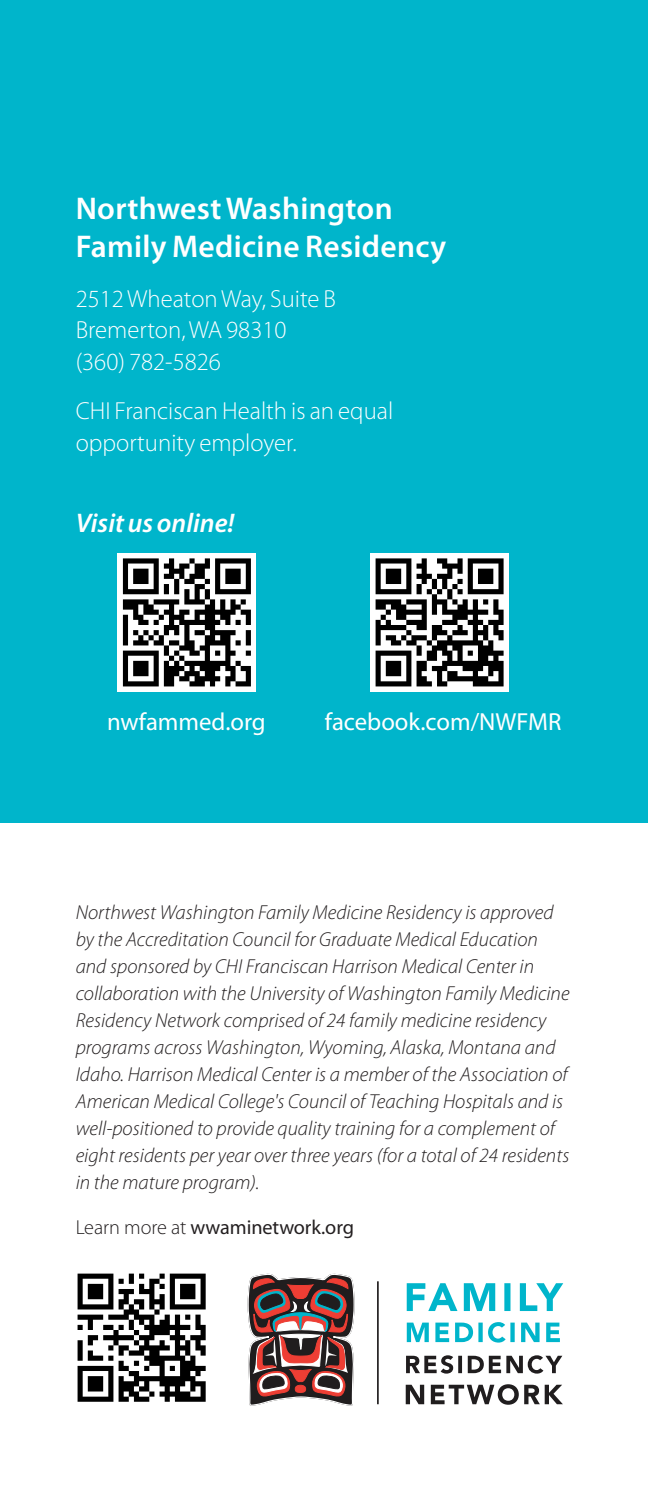
<style>
.page{position:relative;width:648px;height:1499px;background:#fff}
.page>*{position:absolute;margin:0;border:0;box-sizing:border-box;transform-origin:0 0}
.body_copy{font:600 31.5px/38.2px "Myriad Pro";letter-spacing:.01em;color:#fff}
.body_copy-2{font:italic 600 27px "Myriad Pro";color:#fff}
.body_copy-3{font:300 24.75px/31.5px "Myriad Pro";color:#fff}
.body_copy-4{font:24.75px "Myriad Pro";color:#fff}
.t1{font:italic 300 20.25px/27px "Myriad Pro";color:#231f20}
.t2{font:20.25px "Myriad Pro";letter-spacing:-.005em;color:#231f20}
.s1{font-weight:300}
</style>
<div class="page">
<div style="left:0;top:0;width:648px;height:823px;background:#00b5cb"></div>
<svg style="left:78px;top:1273px;width:128px;height:128px"></svg>
<div style="left:370px;top:553px;width:139px;height:138px;background:#fff"></div>
<svg style="left:376px;top:558px;width:128px;height:128px"></svg>
<div style="left:118px;top:553px;width:138px;height:138px;background:#fff"></div>
<svg style="left:123px;top:558px;width:128px;height:128px"></svg>
<svg style="left:247px;top:1273px;width:108px;height:133px"></svg>
<div style="left:295px;top:1385px;width:11px;height:7px;background:#ee3e34;border-radius:50%"></div>
<div style="left:295px;top:1385px;width:11px;height:7px;border:1px solid #ee3e34;border-radius:50%"></div>
<svg style="left:406px;top:1384px;width:157px;height:20px"></svg>
<svg style="left:406px;top:1355px;width:156px;height:18px"></svg>
<svg style="left:407px;top:1322px;width:153px;height:20px"></svg>
<svg style="left:407px;top:1283px;width:156px;height:28px"></svg>
<hr style="left:377px;top:1281px;width:2px;height:123px;background:#201d1e">
<p class="body_copy" style="left:76px;top:188px;width:372px">Northwest Washington<br>Family Medicine Residency</p>
<p class="body_copy-3" style="left:76px;top:282px;width:262px">2512 Wheaton Way, Suite B<br>Bremerton, WA 98310 (360) 782-5826</p>
<p class="body_copy-3" style="left:76px;top:395px;width:319px">CHI Franciscan Health is an equal opportunity employer.</p>
<p class="body_copy-2" style="left:76px;top:505px;width:160px">Visit us online!</p>
<p class="body_copy-4" style="left:107px;top:706px;width:160px">nwfammed.org</p>
<p class="body_copy-4" style="left:325px;top:706px;width:238px">facebook.com/NWFMR</p>
<p class="t1" style="left:76px;top:898px;width:495px">Northwest Washington Family Medicine Residency is approved by the Accreditation Council for Graduate Medical Education and sponsored by CHI Franciscan Harrison Medical Center in collaboration with the University of Washington Family Medicine Residency Network comprised of 24 family medicine residency programs across Washington, Wyoming, Alaska, Montana and Idaho. Harrison Medical Center is a member of the Association of American Medical College's Council of Teaching Hospitals and is well-positioned to provide quality training for a complement of eight residents per year over three years (for a total of 24 residents in the mature program).</p>
<p class="t2" style="left:76px;top:1214px;width:280px"><span class="s1">Learn more at</span> wwaminetwork.org</p>
</div>
